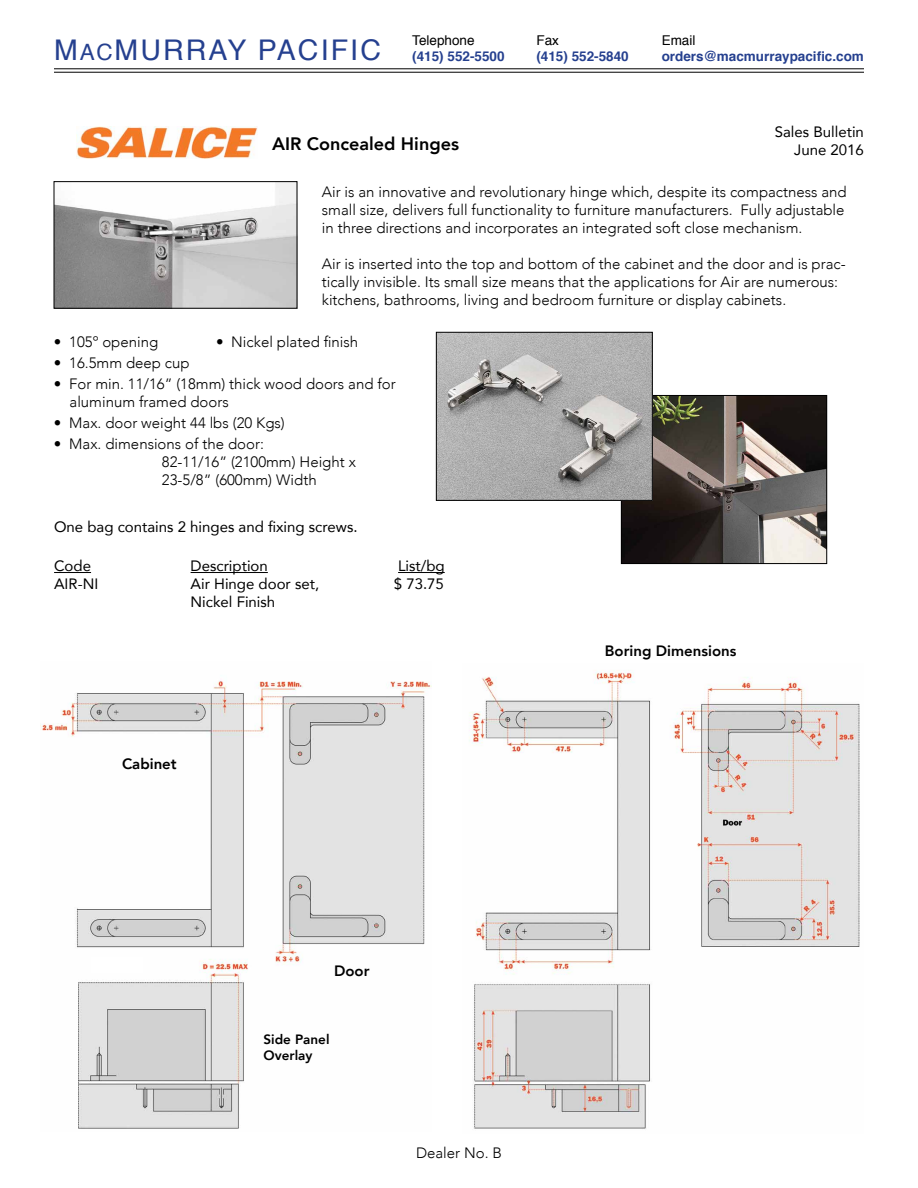
<style>
.page{position:relative;width:918px;height:1188px;background:#fff}
.page>*{position:absolute;margin:0;border:0;box-sizing:border-box;transform-origin:0 0}
.t1{font:28.5px "Helvetica";letter-spacing:.075em;color:#25408f}
.t2{font:800 18px "Avenir";color:#000}
.t3{font:300 15px/18px "Avenir";color:#000}
.t4{font:15px "Avenir";color:#000}
.t5{font:800 15px "Avenir";color:#000}
.t6{font:700 13.5px "Helvetica";color:#25408f}
.t7{font:13.5px "Helvetica";color:#000}
.t8{font:800 13.5px/16.2px "Avenir";color:#000}
.s1{font-size:22.5px}
.s2{font-weight:700;font-size:13.5px}
</style>
<div class="page">
<img style="left:623px;top:397px;width:202px;height:165px">
<div style="left:621px;top:395px;width:206px;height:169px;border:1px solid #000"></div>
<hr style="left:54px;top:72px;width:810px;height:1px;background:#000">
<hr style="left:54px;top:68px;width:810px;height:1px;background:#000">
<img style="left:56px;top:183px;width:239px;height:123px">
<div style="left:54px;top:181px;width:243px;height:127px;border:1px solid #000"></div>
<img style="left:77px;top:127px;width:180px;height:31px">
<img style="left:438px;top:334px;width:213px;height:165px">
<div style="left:436px;top:332px;width:217px;height:169px;border:1px solid #000"></div>
<hr style="left:54px;top:572px;width:37px;height:1px;background:#000">
<hr style="left:191px;top:572px;width:77px;height:1px;background:#000">
<hr style="left:398px;top:572px;width:47px;height:1px;background:#000">
<img style="left:40px;top:680px;width:392px;height:449px">
<img style="left:469px;top:670px;width:391px;height:459px">
<div style="left:91px;top:958px;width:51px;height:15px;background:#fff"></div>
<p class="t7" style="left:412px;top:29px;width:64px">Telephone</p>
<h1 class="t1" style="left:54px;top:28px;width:452px">M<span class="s1">AC</span>MURRAY PACIFIC <span class="s2">(415) 552-5500</span></h1>
<p class="t7" style="left:536px;top:29px;width:24px">Fax</p>
<p class="t6" style="left:536px;top:45px;width:94px">(415) 552-5840</p>
<p class="t7" style="left:662px;top:29px;width:35px">Email</p>
<p class="t6" style="left:662px;top:45px;width:204px">orders@macmurraypacific.com</p>
<p class="t4" style="left:775px;top:119px;width:91px">Sales Bulletin</p>
<p class="t2" style="left:272px;top:130px;width:188px">AIR Concealed Hinges</p>
<p class="t4" style="left:794px;top:137px;width:71px">June 2016</p>
<p class="t3" style="left:322px;top:183px;width:526px">Air is an innovative and revolutionary hinge which, despite its compactness and small size, delivers full functionality to furniture manufacturers. Fully adjustable in three directions and incorporates an integrated soft close mechanism.</p>
<p class="t3" style="left:322px;top:255px;width:525px">Air is inserted into the top and bottom of the cabinet and the door and is prac&shy;tically invisible. Its small size means that the applications for Air are numerous: kitchens, bathrooms, living and bedroom furniture or display cabinets.</p>
<p class="t3" style="left:54px;top:333px;width:106px">• 105º opening</p>
<p class="t3" style="left:216px;top:333px;width:144px">• Nickel plated finish</p>
<p class="t3" style="left:54px;top:354px;width:137px">• 16.5mm deep cup</p>
<p class="t3" style="left:70px;top:375px;width:328px;text-indent:-16px">• For min. 11/16” (18mm) thick wood doors and for aluminum framed doors</p>
<p class="t3" style="left:54px;top:414px;width:232px">• Max. door weight 44 lbs (20 Kgs)</p>
<p class="t3" style="left:162px;top:435px;width:195px;text-indent:-108px">• Max. dimensions of the door:<br>82-11/16” (2100mm) Height x<br>23-5/8” (600mm) Width</p>
<p class="t4" style="left:54px;top:514px;width:305px">One bag contains 2 hinges and fixing screws.</p>
<p class="t4" style="left:54px;top:554px;width:38px">Code</p>
<p class="t4" style="left:191px;top:554px;width:79px">Description</p>
<p class="t4" style="left:398px;top:554px;width:48px">List/bg</p>
<p class="t4" style="left:54px;top:572px;width:46px">AIR-NI</p>
<p class="t4" style="left:191px;top:572px;width:130px">Air Hinge door set,</p>
<p class="t4" style="left:394px;top:572px;width:52px">$ 73.75</p>
<p class="t4" style="left:191px;top:590px;width:86px">Nickel Finish</p>
<p class="t5" style="left:122px;top:753px;width:56px">Cabinet</p>
<p class="t5" style="left:334px;top:959px;width:37px">Door</p>
<p class="t8" style="left:264px;top:1031px;width:68px">Side Panel<br>Overlay</p>
<p class="t3" style="left:416px;top:1143px;width:87px">Dealer No. B</p>
<p class="t5" style="left:605px;top:639px;width:133px">Boring Dimensions</p>
</div>
